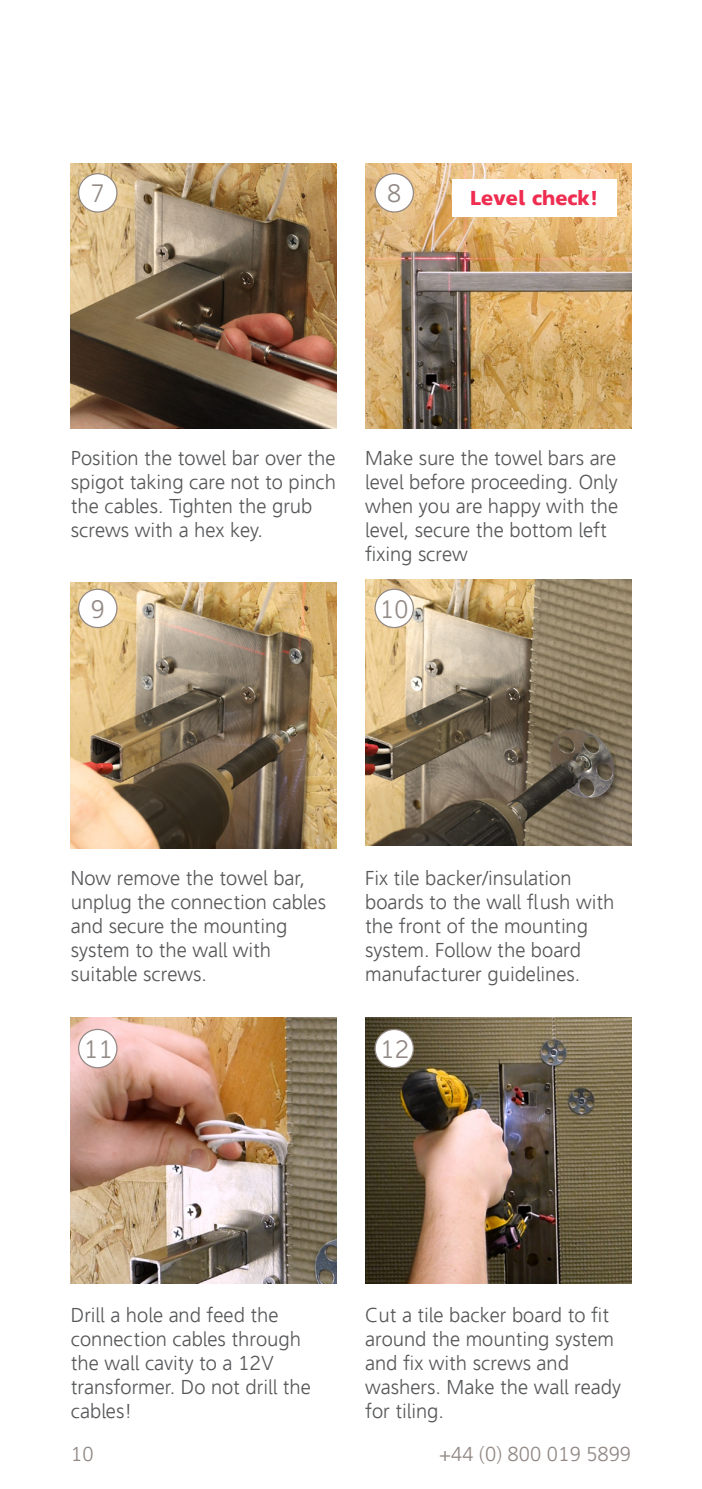
<style>
.page{position:relative;width:702px;height:1489px;background:#fff}
.page>*{position:absolute;margin:0;border:0;box-sizing:border-box;transform-origin:0 0}
.t1{font:25px "Agan 45";color:#928884}
.t2{font:20px/24px "Agan 45";color:#57585a}
.t3{font:20px "Agan 45";color:#928884}
.t4{font:20px "Agan 75";color:#ee2d50}
</style>
<div class="page">
<img style="left:71px;top:163px;width:266px;height:266px">
<img style="left:365px;top:163px;width:266px;height:266px">
<img style="left:71px;top:582px;width:266px;height:266px">
<div style="left:452px;top:179px;width:165px;height:37px;background:#fff"></div>
<img style="left:365px;top:579px;width:266px;height:266px">
<img style="left:71px;top:1017px;width:266px;height:266px">
<img style="left:365px;top:1017px;width:266px;height:266px">
<div style="left:79px;top:174px;width:38px;height:38px;background:#fff;border-radius:50%"></div>
<div style="left:78px;top:173px;width:39px;height:40px;border:1px solid #928884;border-radius:50%"></div>
<div style="left:79px;top:589px;width:38px;height:38px;background:#fff;border-radius:50%"></div>
<div style="left:78px;top:588px;width:39px;height:40px;border:1px solid #928884;border-radius:50%"></div>
<div style="left:79px;top:1029px;width:38px;height:38px;background:#fff;border-radius:50%"></div>
<div style="left:78px;top:1028px;width:39px;height:40px;border:1px solid #928884;border-radius:50%"></div>
<div style="left:375px;top:174px;width:38px;height:38px;background:#fff;border-radius:50%"></div>
<div style="left:374px;top:173px;width:40px;height:40px;border:1px solid #928884;border-radius:50%"></div>
<div style="left:375px;top:589px;width:38px;height:38px;background:#fff;border-radius:50%"></div>
<div style="left:374px;top:588px;width:40px;height:40px;border:1px solid #928884;border-radius:50%"></div>
<div style="left:375px;top:1029px;width:38px;height:38px;background:#fff;border-radius:50%"></div>
<div style="left:374px;top:1028px;width:40px;height:40px;border:1px solid #928884;border-radius:50%"></div>
<p class="t1" style="left:91px;top:179px;width:15px">7</p>
<p class="t1" style="left:387px;top:179px;width:16px">8</p>
<p class="t4" style="left:470px;top:186px;width:130px">Level check!</p>
<p class="t2" style="left:71px;top:446px;width:267px">Position the towel bar over the spigot taking care not to pinch the cables. Tighten the grub screws with a hex key.</p>
<p class="t2" style="left:365px;top:446px;width:255px">Make sure the towel bars are level before proceeding. Only when you are happy with the level, secure the bottom left fixing screw</p>
<p class="t1" style="left:91px;top:595px;width:15px">9</p>
<p class="t1" style="left:380px;top:595px;width:30px">10</p>
<p class="t2" style="left:71px;top:866px;width:256px">Now remove the towel bar, unplug the connection cables and secure the mounting system to the wall with suitable screws.</p>
<p class="t1" style="left:84px;top:1035px;width:31px">11</p>
<p class="t2" style="left:365px;top:866px;width:251px">Fix tile backer/insulation boards to the wall flush with the front of the mounting system. Follow the board manufacturer guidelines.</p>
<p class="t1" style="left:380px;top:1035px;width:31px">12</p>
<p class="t2" style="left:71px;top:1303px;width:241px">Drill a hole and feed the connection cables through the wall cavity to a 12V transformer. Do not drill the cables!</p>
<p class="t2" style="left:365px;top:1303px;width:257px">Cut a tile backer board to fit around the mounting system and fix with screws and washers. Make the wall ready for tiling.</p>
<p class="t3" style="left:71px;top:1442px;width:24px">10</p>
<p class="t3" style="left:439px;top:1442px;width:193px">+44 (0) 800 019 5899</p>
</div>
